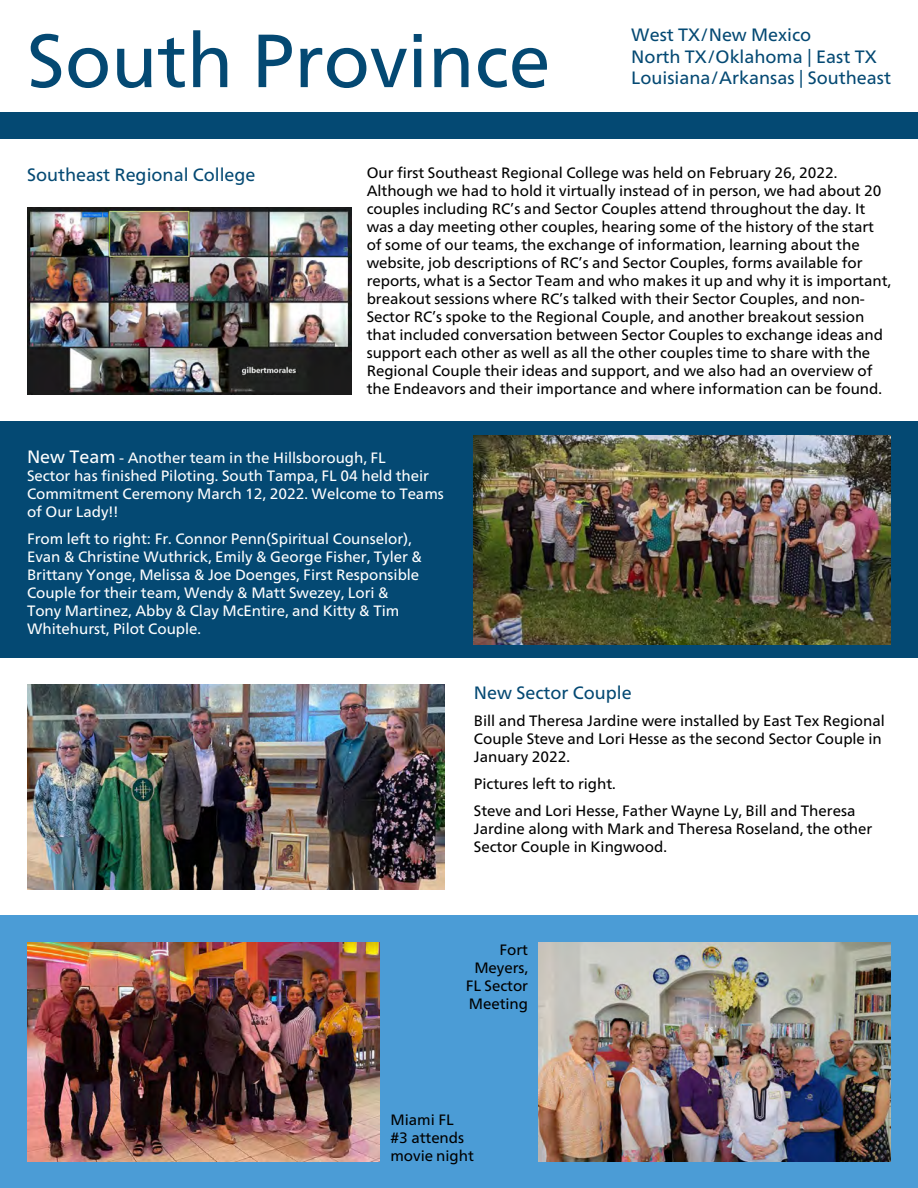
<style>
.page{position:relative;width:918px;height:1188px;background:#fff}
.page>*{position:absolute;margin:0;border:0;box-sizing:border-box;transform-origin:0 0}
.t1{font:75.15px "Frutiger Neue LT";color:#044973}
.t2{font:17.85px/21.5px "Frutiger Neue LT";color:#044973}
.t3{font:15px/18px "Frutiger Neue LT";color:#000}
.t4{font:15px/18px "Frutiger Neue LT";color:#fff}
.s1{font-size:17.85px}
</style>
<div class="page">
<img style="left:27px;top:685px;width:417px;height:204px">
<div style="left:0;top:916px;width:918px;height:272px;background:#4b9cd6"></div>
<div style="left:0;top:112px;width:918px;height:27px;background:#044973"></div>
<div style="left:0;top:421px;width:918px;height:237px;background:#044973"></div>
<img style="left:474px;top:435px;width:417px;height:209px">
<img style="left:27px;top:208px;width:324px;height:186px">
<img style="left:27px;top:943px;width:352px;height:218px">
<img style="left:539px;top:943px;width:352px;height:218px">
<h1 class="t1" style="left:27px;top:17px;width:525px">South Province</h1>
<p class="t2" style="left:631px;top:24px;width:261px">West TX/New Mexico<br>North TX/Oklahoma | East TX<br>Louisiana/Arkansas | Southeast</p>
<p class="t2" style="left:27px;top:164px;width:230px">Southeast Regional College</p>
<p class="t3" style="left:367px;top:164px;width:526px">Our first Southeast Regional College was held on February 26, 2022.<br>Although we had to hold it virtually instead of in person, we had about 20 couples including RC’s and Sector Couples attend throughout the day. It was a day meeting other couples, hearing some of the history of the start of some of our teams, the exchange of information, learning about the website, job descriptions of RC’s and Sector Couples, forms available for reports, what is a Sector Team and who makes it up and why it is important, breakout sessions where RC’s talked with their Sector Couples, and non-Sector RC’s spoke to the Regional Couple, and another breakout session that included conversation between Sector Couples to exchange ideas and support each other as well as all the other couples time to share with the Regional Couple their ideas and support, and we also had an overview of the Endeavors and their importance and where information can be found.</p>
<p class="t4" style="left:27px;top:448px;width:418px"><span class="s1">New Team</span> - Another team in the Hillsborough, FL<br>Sector has finished Piloting. South Tampa, FL 04 held their Commitment Ceremony March 12, 2022. Welcome to Teams of Our Lady!!</p>
<p class="t4" style="left:27px;top:529px;width:396px">From left to right: Fr. Connor Penn(Spiritual Counselor), Evan &amp; Christine Wuthrick, Emily &amp; George Fisher, Tyler &amp; Brittany Yonge, Melissa &amp; Joe Doenges, First Responsible Couple for their team, Wendy &amp; Matt Swezey, Lori &amp; Tony Martinez, Abby &amp; Clay McEntire, and Kitty &amp; Tim Whitehurst, Pilot Couple.</p>
<p class="t2" style="left:474px;top:682px;width:159px">New Sector Couple</p>
<p class="t3" style="left:474px;top:712px;width:412px">Bill and Theresa Jardine were installed by East Tex Regional<br>Couple Steve and Lori Hesse as the second Sector Couple in<br>January 2022.</p>
<p class="t3" style="left:474px;top:770px;width:383px;line-height:27px">Pictures left to right.<br>Steve and Lori Hesse, Father Wayne Ly, Bill and Theresa</p>
<p class="t3" style="left:474px;top:820px;width:400px">Jardine along with Mark and Theresa Roseland, the other<br>Sector Couple in Kingwood.</p>
<p class="t3" style="left:466px;top:940px;width:64px;text-align:right">Fort<br>Meyers,<br>FL Sector<br>Meeting</p>
<p class="t3" style="left:391px;top:1111px;width:85px">Miami FL #3 attends movie night</p>
</div>
